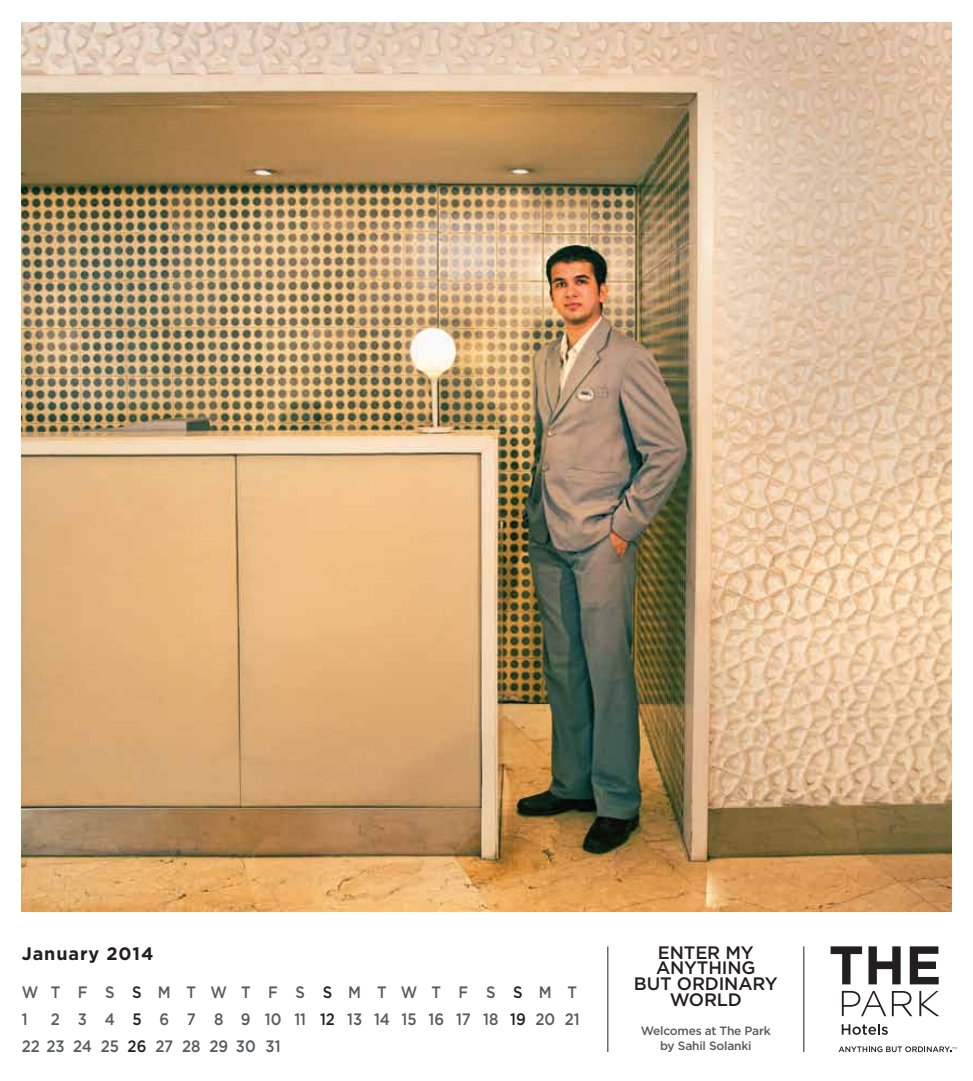
<style>
.page{position:relative;width:973px;height:1081px;background:#fff}
.page>*{position:absolute;margin:0;border:0;box-sizing:border-box;transform-origin:0 0}
.t1{font:500 18px/15.8px "Gotham";letter-spacing:-.01em;color:#231f20;text-align:center}
.t2{font:700 18px "Gotham";letter-spacing:.05em;color:#231f20}
.t3{font:500 16.5px/27px "Gotham";color:#595a5c;scale:.9 1}
.t4{font:500 12px/14.4px "Gotham";letter-spacing:-.02em;color:#595a5c;text-align:center}
.s1{color:#231f20}
</style>
<div class="page">
<img style="left:22px;top:22px;width:929px;height:889px">
<svg style="left:838px;top:1046px;width:118px;height:6px"></svg>
<svg style="left:842px;top:1024px;width:46px;height:11px"></svg>
<svg style="left:919px;top:991px;width:20px;height:25px"></svg>
<svg style="left:830px;top:946px;width:32px;height:38px"></svg>
<svg style="left:868px;top:946px;width:32px;height:38px"></svg>
<svg style="left:910px;top:946px;width:29px;height:38px"></svg>
<svg style="left:892px;top:991px;width:20px;height:25px"></svg>
<svg style="left:842px;top:991px;width:44px;height:25px"></svg>
<hr style="left:803px;top:946px;width:1px;height:106px;background:#231f20">
<hr style="left:607px;top:946px;width:1px;height:106px;background:#231f20">
<p class="t2" style="left:22px;top:941px;width:133px">January 2014</p>
<p class="t3" style="left:22px;top:978px;width:619px">W T F S <span class="s1">S</span> M T W T F S <span class="s1">S</span> M T W T F S <span class="s1">S</span> M T<br>1</p>
<p class="t3" style="left:22px;top:1005px;width:622px;text-indent:29px">2 3 4 <span class="s1">5</span> 6 7 8 9 10 11 <span class="s1">12</span> 13 14 15 16 17 18 <span class="s1">19</span> 20 21<br>22 23 24 25 <span class="s1">26</span> 27 28 29 30 31</p>
<p class="t1" style="left:634px;top:944px;width:145px">ENTER MY<br>ANYTHING<br>BUT ORDINARY<br>WORLD</p>
<p class="t4" style="left:641px;top:1023px;width:131px">Welcomes at The Park by Sahil Solanki</p>
</div>
